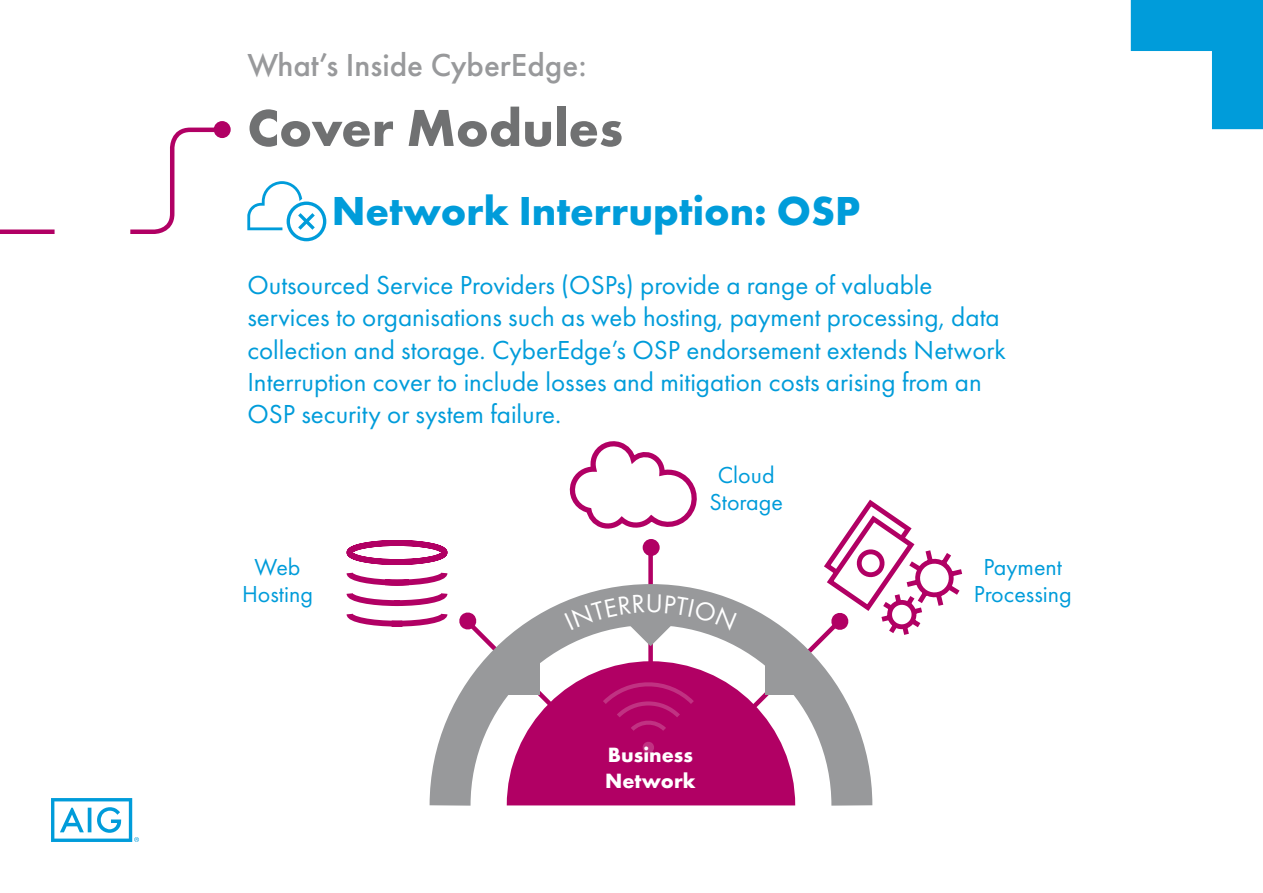
<style>
.page{position:relative;width:1263px;height:893px;background:#fff}
.page>*{position:absolute;margin:0;border:0;box-sizing:border-box;transform-origin:0 0}
.t1{font:700 54px "Futura PT";color:#707172}
.t2{font:700 42px "Futura PT";color:#009cda}
.t3{font:500 33px "Futura PT";color:#98999b}
.t4{font:27px/32.4px "Futura PT";color:#009cda}
.t5{font:24px/27px "Futura PT";color:#009cda;text-align:center}
.t6{font:700 21.45px/25.8px "Futura PT";color:#fff}
</style>
<div class="page">
<svg style="left:429px;top:697px;width:444px;height:109px"></svg>
<svg style="left:51px;top:798px;width:88px;height:44px"></svg>
<svg style="left:1131px;top:0;width:132px;height:129px"></svg>
<svg style="left:346px;top:540px;width:102px;height:87px"></svg>
<svg style="left:247px;top:181px;width:79px;height:60px"></svg>
<svg style="left:214px;top:121px;width:17px;height:17px"></svg>
<div style="left:0;top:229px;width:55px;height:5px;background:#b10064"></div>
<svg style="left:130px;top:125px;width:97px;height:109px"></svg>
<svg style="left:458px;top:441px;width:505px;height:364px"></svg>
<p class="t3" style="left:247px;top:45px;width:341px">What’s Inside CyberEdge:</p>
<h1 class="t1" style="left:247px;top:93px;width:377px">Cover Modules</h1>
<h2 class="t2" style="left:332px;top:184px;width:530px">Network Interruption: OSP</h2>
<p class="t4" style="left:247px;top:268px;width:760px">Outsourced Service Providers (OSPs) provide a range of valuable services to organisations such as web hosting, payment processing, data collection and storage. CyberEdge’s OSP endorsement extends Network Interruption cover to include losses and mitigation costs arising from an OSP security or system failure.</p>
<p class="t5" style="left:242px;top:554px;width:72px">Web<br>Hosting</p>
<p class="t5" style="left:709px;top:461px;width:75px">Cloud<br>Storage</p>
<p class="t6" style="left:605px;top:742px;width:92px">Business<br>Network</p>
<p class="t5" style="left:974px;top:554px;width:99px">Payment<br>Processing</p>
</div>
